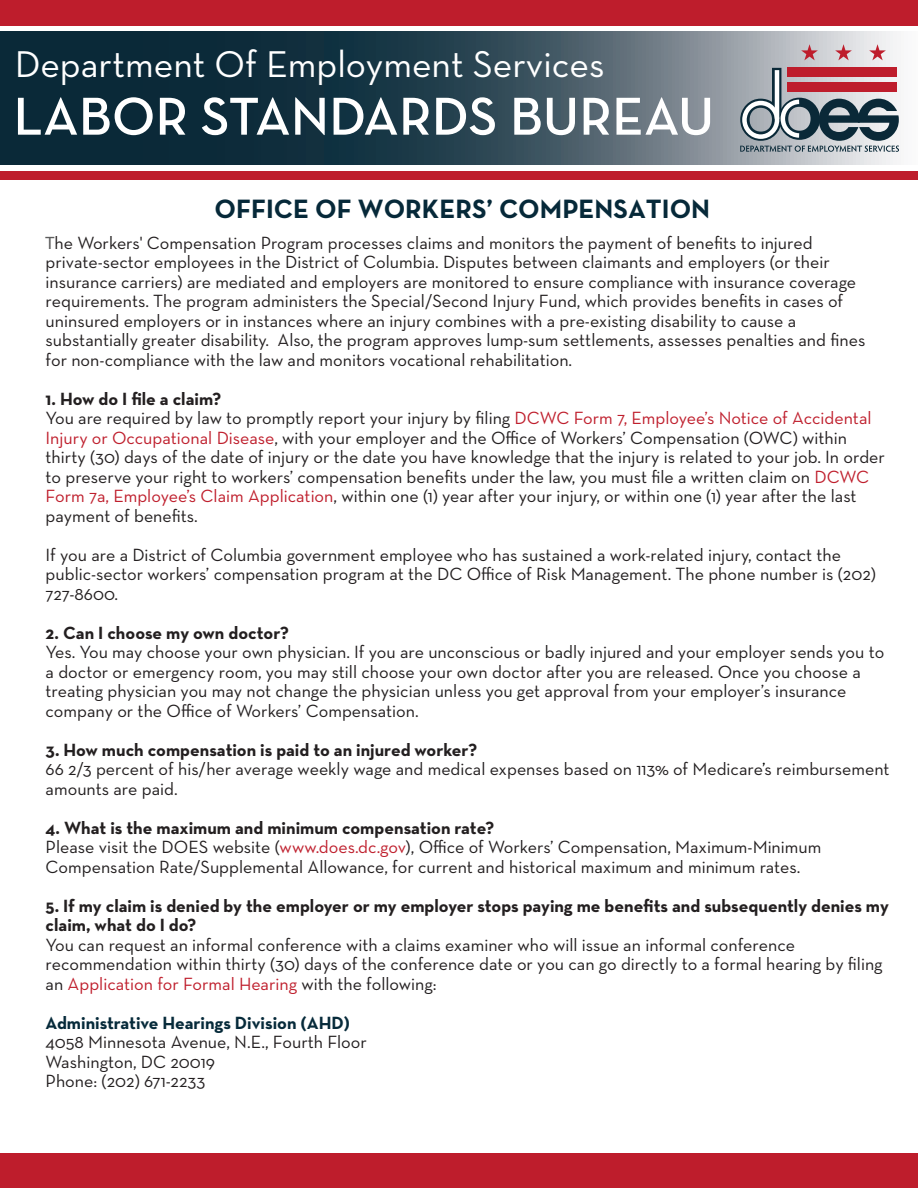
<style>
.page{position:relative;width:918px;height:1188px;background:#fff}
.page>*{position:absolute;margin:0;border:0;box-sizing:border-box;transform-origin:0 0}
.t1{font:54.3px "Neutra Text Demi Alt";color:#fff}
.t2{font:37.95px "Neutra Text";color:#fff}
.t3{font:700 27px "Neutra Text";color:#062939}
.t4{font:18px/19.5px "Neutra Text";color:#231f20}
.t5{font:700 18px/19.5px "Neutra Text";color:#231f20}
.t6{font:700 18px "Neutra Text";color:#062a3a}
.s1{font-family:"Myriad Pro";color:#5d5d5d}
.s2{font-weight:700}
.s3{color:#bf1f2d}
.s4{color:#040503}
</style>
<div class="page">
<svg style="left:0;top:32px;width:900px;height:133px;background:#364e5b"></svg>
<div style="left:0;top:0;width:918px;height:26px;background:#be1d2c"></div>
<div style="left:0;top:171px;width:918px;height:8px;background:#be1d2c"></div>
<svg style="left:801px;top:44px;width:17px;height:16px"></svg>
<svg style="left:835px;top:44px;width:17px;height:16px"></svg>
<svg style="left:869px;top:44px;width:17px;height:16px"></svg>
<svg style="left:740px;top:68px;width:159px;height:84px;background:#92828b"></svg>
<div style="left:742px;top:101px;width:37px;height:38px;border:4px solid #fff;border-radius:50%"></div>
<hr style="left:775px;top:70px;width:4px;height:49px;background:#fff">
<div style="left:0;top:1154px;width:918px;height:34px;background:#be1d2c"></div>
<h2 class="t2" style="left:15px;top:41px;width:591px">Department Of Employment Services</h2>
<h1 class="t1" style="left:13px;top:83px;width:702px">LABOR STANDARDS BUREAU</h1>
<h3 class="t3" style="left:215px;top:192px;width:497px">OFFICE OF WORKERS’ COMPENSATION</h3>
<p class="t4" style="left:46px;top:233px;width:821px"><span class="s1">T</span>he Workers' Compensation Program processes claims and monitors the payment of benefits to injured private-sector employees in the District of Columbia. Disputes between claimants and employers (or their insurance carriers) are mediated and employers are monitored to ensure compliance with insurance coverage requirements. The program administers the Special/Second Injury Fund, which provides benefits in cases of uninsured employers or in instances where an injury combines with a pre-existing disability to cause a substantially greater disability. Also, the program approves lump-sum settlements, assesses penalties and fines for non-compliance with the law and monitors vocational rehabilitation.</p>
<p class="t4" style="left:46px;top:389px;width:841px"><span class="s2">1. How do I file a claim?<br></span>You are required by law to promptly report your injury by filing <span class="s3">DCWC Form 7, Employee’s Notice of Accidental Injury or Occupational Disease</span>, with your employer and the Office of Workers’ Compensation (OWC) within thirty (30) days of the date of injury or the date you have knowledge that the injury is related to your job. In order to preserve your right to workers’ compensation benefits under the law, you must file a written claim on <span class="s3">DCWC Form 7a, Employee’s Claim Application</span>, within one (1) year after your injury, or within one (1) year after the last payment of benefits.</p>
<p class="t4" style="left:46px;top:545px;width:832px">If you are a District of Columbia government employee who has sustained a work-related injury, contact the public-sector workers’ compensation program at the DC Office of Risk Management. The phone number is (202)<br>727-8600.</p>
<p class="t5" style="left:46px;top:622px;width:245px">2. Can I choose my own doctor?</p>
<p class="t4" style="left:46px;top:642px;width:840px">Yes. You may choose your own physician. If you are unconscious or badly injured and your employer sends you to a doctor or emergency room, you may still choose your own doctor after you are released. Once you choose a treating physician you may not change the physician unless you get approval from your employer’s insurance company or the Office of Workers’ Compensation.</p>
<p class="t4" style="left:46px;top:740px;width:846px"><span class="s2">3. How much compensation is paid to an injured worker?<br></span>66 2/3 percent of his/her average weekly wage and medical expenses based on 113% of Medicare<span class="s4">’</span>s reimbursement amounts are paid.</p>
<p class="t4" style="left:46px;top:818px;width:777px"><span class="s2">4. What is the maximum and minimum compensation rate?<br></span>Please visit the DOES website (<span class="s3">www.does.dc.gov</span>), Office of Workers’ Compensation, Maximum-Minimum<br>Compensation Rate/Supplemental Allowance, for current and historical maximum and minimum rates.</p>
<p class="t5" style="left:46px;top:895px;width:845px">5. If my claim is denied by the employer or my employer stops paying me benefits and subsequently denies my claim, what do I do?</p>
<p class="t4" style="left:46px;top:935px;width:839px">You can request an informal conference with a claims examiner who will issue an informal conference recommendation within thirty (30) days of the conference date or you can go directly to a formal hearing by filing an <span class="s3">Application for Formal Hearing</span> with the following:</p>
<p class="t6" style="left:46px;top:1011px;width:306px">Administrative Hearings Division (AHD)</p>
<p class="t4" style="left:46px;top:1032px;width:323px">4058 Minnesota Avenue, N.E., Fourth Floor<br>Washington, DC 20019<br>Phone: (202) 671-2233</p>
</div>
